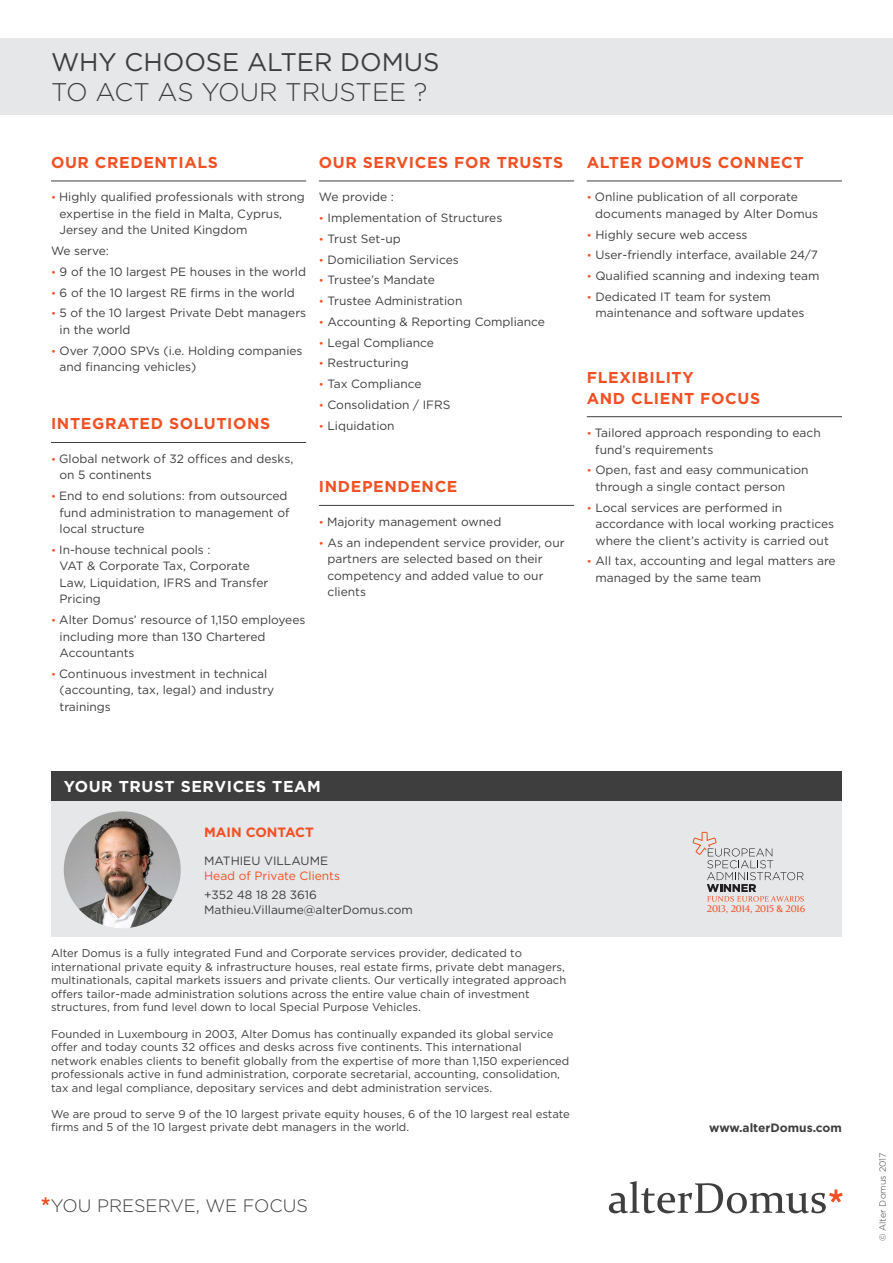
<style>
.page{position:relative;width:893px;height:1263px;background:#fff}
.page>*{position:absolute;margin:0;border:0;box-sizing:border-box;transform-origin:0 0}
.FS_BP_Headline{font:25.5px/30px "Gotham";color:#3e3e3f}
.t1{font:300 18px "Gotham";color:#3e3e3f}
.FS_BP_Body_Text_Head{font:700 15.75px/21px "Gotham";letter-spacing:.04em;color:#f05024}
.t2{font:700 15.75px "Gotham";letter-spacing:.04em;color:#fff}
.t3{font:700 13.5px "Gotham";color:#f05024}
.FS_BP_Body_Text_Bull{font:12px/16.5px "Gotham";color:#3e3e3f}
.t4{font:12px "Gotham";color:#f05024}
.t5{font:700 12px "Gotham";color:#3e3e3f}
.t6{font:11.25px/13.5px "Gotham";color:#3e3e3f}
.t7{font:9.6px "Constantia";color:#f05024}
.t8{font:300 9px "Gotham";color:#3e3e3f}
.s1{font-weight:300}
.s2{font-size:10.5px;color:#f05026}
</style>
<div class="page">
<svg style="left:609px;top:1181px;width:234px;height:32px"></svg>
<div style="left:0;top:38px;width:893px;height:77px;background:#e6e7e9"></div>
<svg style="left:41px;top:1197px;width:9px;height:8px"></svg>
<hr style="left:51px;top:181px;width:255px;height:1px;background:#3e3e3f">
<hr style="left:51px;top:442px;width:255px;height:1px;background:#3e3e3f">
<hr style="left:587px;top:181px;width:255px;height:1px;background:#3e3e3f">
<hr style="left:587px;top:416px;width:255px;height:1px;background:#3e3e3f">
<hr style="left:319px;top:181px;width:255px;height:1px;background:#3e3e3f">
<hr style="left:319px;top:505px;width:255px;height:1px;background:#3e3e3f">
<div style="left:51px;top:800px;width:791px;height:136px;background:#e6e7e9"></div>
<svg style="left:692px;top:832px;width:112px;height:70px"></svg>
<img style="left:64px;top:811px;width:117px;height:117px;border-radius:58px">
<div style="left:51px;top:771px;width:791px;height:29px;background:#3e3e3f"></div>
<p class="FS_BP_Headline" style="left:51px;top:47px;width:390px">WHY CHOOSE ALTER DOMUS<br><span class="s1">TO ACT AS YOUR TRUSTEE ?</span></p>
<p class="FS_BP_Body_Text_Head" style="left:51px;top:152px;width:168px">OUR CREDENTIALS</p>
<p class="FS_BP_Body_Text_Bull" style="left:60px;top:189px;width:247px;text-indent:-9px"><span class="s2">•</span> Highly qualified professionals with strong expertise in the field in Malta, Cyprus,<br>Jersey and the United Kingdom</p>
<p class="FS_BP_Body_Text_Bull" style="left:51px;top:242px;width:59px">We serve:</p>
<p class="FS_BP_Body_Text_Bull" style="left:51px;top:263px;width:256px"><span class="s2">•</span> 9 of the 10 largest PE houses in the world</p>
<p class="FS_BP_Body_Text_Bull" style="left:51px;top:284px;width:245px"><span class="s2">•</span> 6 of the 10 largest RE firms in the world</p>
<p class="FS_BP_Body_Text_Bull" style="left:60px;top:305px;width:248px;text-indent:-9px"><span class="s2">•</span> 5 of the 10 largest Private Debt managers in the world</p>
<p class="FS_BP_Body_Text_Bull" style="left:60px;top:342px;width:244px;text-indent:-9px"><span class="s2">•</span> Over 7,000 SPVs (i.e. Holding companies and financing vehicles)</p>
<p class="FS_BP_Body_Text_Head" style="left:51px;top:413px;width:221px">INTEGRATED SOLUTIONS</p>
<p class="FS_BP_Body_Text_Bull" style="left:60px;top:450px;width:235px;text-indent:-9px"><span class="s2">•</span> Global network of 32 offices and desks, on 5 continents</p>
<p class="FS_BP_Body_Text_Bull" style="left:60px;top:487px;width:231px;text-indent:-9px"><span class="s2">•</span> End to end solutions: from outsourced fund administration to management of local structure</p>
<p class="FS_BP_Body_Text_Bull" style="left:60px;top:541px;width:210px;text-indent:-9px"><span class="s2">•</span> In-house technical pools :<br>VAT &amp; Corporate Tax, Corporate<br>Law, Liquidation, IFRS and Transfer<br>Pricing</p>
<p class="FS_BP_Body_Text_Bull" style="left:60px;top:611px;width:247px;text-indent:-9px"><span class="s2">•</span> Alter Domus’ resource of 1,150 employees including more than 130 Chartered<br>Accountants</p>
<p class="FS_BP_Body_Text_Bull" style="left:60px;top:665px;width:216px;text-indent:-9px"><span class="s2">•</span> Continuous investment in technical (accounting, tax, legal) and industry trainings</p>
<p class="FS_BP_Body_Text_Head" style="left:319px;top:152px;width:246px">OUR SERVICES FOR TRUSTS</p>
<p class="FS_BP_Body_Text_Bull" style="left:319px;top:189px;width:77px">We provide :</p>
<p class="FS_BP_Body_Text_Bull" style="left:319px;top:209px;width:185px"><span class="s2">•</span> Implementation of Structures</p>
<p class="FS_BP_Body_Text_Bull" style="left:319px;top:230px;width:83px"><span class="s2">•</span> Trust Set-up</p>
<p class="FS_BP_Body_Text_Bull" style="left:319px;top:251px;width:141px"><span class="s2">•</span> Domiciliation Services</p>
<p class="FS_BP_Body_Text_Bull" style="left:319px;top:272px;width:117px"><span class="s2">•</span> Trustee’s Mandate</p>
<p class="FS_BP_Body_Text_Bull" style="left:319px;top:292px;width:145px"><span class="s2">•</span> Trustee Administration</p>
<p class="FS_BP_Body_Text_Bull" style="left:319px;top:313px;width:228px"><span class="s2">•</span> Accounting &amp; Reporting Compliance</p>
<p class="FS_BP_Body_Text_Bull" style="left:319px;top:334px;width:116px"><span class="s2">•</span> Legal Compliance</p>
<p class="FS_BP_Body_Text_Bull" style="left:319px;top:355px;width:91px"><span class="s2">•</span> Restructuring</p>
<p class="FS_BP_Body_Text_Bull" style="left:319px;top:376px;width:104px"><span class="s2">•</span> Tax Compliance</p>
<p class="FS_BP_Body_Text_Bull" style="left:319px;top:396px;width:133px"><span class="s2">•</span> Consolidation / IFRS</p>
<p class="FS_BP_Body_Text_Bull" style="left:319px;top:417px;width:77px"><span class="s2">•</span> Liquidation</p>
<p class="FS_BP_Body_Text_Head" style="left:319px;top:476px;width:140px">INDEPENDENCE</p>
<p class="FS_BP_Body_Text_Bull" style="left:319px;top:513px;width:184px"><span class="s2">•</span> Majority management owned</p>
<p class="FS_BP_Body_Text_Bull" style="left:328px;top:534px;width:239px;text-indent:-9px"><span class="s2">•</span> As an independent service provider, our partners are selected based on their competency and added value to our clients</p>
<p class="FS_BP_Body_Text_Head" style="left:587px;top:152px;width:218px">ALTER DOMUS CONNECT</p>
<p class="FS_BP_Body_Text_Bull" style="left:595px;top:189px;width:224px;text-indent:-9px"><span class="s2">•</span> Online publication of all corporate documents managed by Alter Domus</p>
<p class="FS_BP_Body_Text_Bull" style="left:587px;top:226px;width:162px"><span class="s2">•</span> Highly secure web access</p>
<p class="FS_BP_Body_Text_Bull" style="left:587px;top:247px;width:233px"><span class="s2">•</span> User-friendly interface, available 24/7</p>
<p class="FS_BP_Body_Text_Bull" style="left:587px;top:267px;width:234px"><span class="s2">•</span> Qualified scanning and indexing team</p>
<p class="FS_BP_Body_Text_Bull" style="left:595px;top:288px;width:210px;text-indent:-9px"><span class="s2">•</span> Dedicated IT team for system maintenance and software updates</p>
<p class="FS_BP_Body_Text_Head" style="left:587px;top:366px;width:175px">FLEXIBILITY<br>AND CLIENT FOCUS</p>
<p class="FS_BP_Body_Text_Bull" style="left:595px;top:424px;width:227px;text-indent:-9px"><span class="s2">•</span> Tailored approach responding to each fund’s requirements</p>
<p class="FS_BP_Body_Text_Bull" style="left:595px;top:462px;width:215px;text-indent:-9px"><span class="s2">•</span> Open, fast and easy communication through a single contact person</p>
<p class="FS_BP_Body_Text_Bull" style="left:595px;top:499px;width:240px;text-indent:-9px"><span class="s2">•</span> Local services are performed in accordance with local working practices where the client’s activity is carried out</p>
<p class="FS_BP_Body_Text_Bull" style="left:595px;top:553px;width:242px;text-indent:-9px"><span class="s2">•</span> All tax, accounting and legal matters are managed by the same team</p>
<p class="t2" style="left:64px;top:777px;width:259px">YOUR TRUST SERVICES TEAM</p>
<p class="t3" style="left:204px;top:824px;width:111px">MAIN CONTACT</p>
<p class="FS_BP_Body_Text_Bull" style="left:204px;top:852px;width:126px">MATHIEU VILLAUME</p>
<p class="t4" style="left:204px;top:868px;width:138px">Head of Private Clients</p>
<p class="FS_BP_Body_Text_Bull" style="left:204px;top:886px;width:114px">+352 48 18 28 3616</p>
<p class="FS_BP_Body_Text_Bull" style="left:204px;top:901px;width:210px">Mathieu.Villaume@alterDomus.com</p>
<p class="t6" style="left:51px;top:946px;width:517px">Alter Domus is a fully integrated Fund and Corporate services provider, dedicated to international private equity &amp; infrastructure houses, real estate firms, private debt managers, multinationals, capital markets issuers and private clients. Our vertically integrated approach offers tailor-made administration solutions across the entire value chain of investment structures, from fund level down to local Special Purpose Vehicles.</p>
<p class="t6" style="left:51px;top:1027px;width:520px">Founded in Luxembourg in 2003, Alter Domus has continually expanded its global service offer and today counts 32 offices and desks across five continents. This international network enables clients to benefit globally from the expertise of more than 1,150 experienced professionals active in fund administration, corporate secretarial, accounting, consolidation, tax and legal compliance, depositary services and debt administration services.</p>
<p class="t6" style="left:51px;top:1107px;width:520px">We are proud to serve 9 of the 10 largest private equity houses, 6 of the 10 largest real estate firms and 5 of the 10 largest private debt managers in the world.</p>
<h2 class="t1" style="left:51px;top:1194px;width:259px">YOU PRESERVE, WE FOCUS</h2>
<p class="t7" style="left:707px;top:902px;width:100px">2013, 2014, 2015 &amp; 2016</p>
<p class="t5" style="left:709px;top:1121px;width:134px">www.alterDomus.com</p>
<p class="t8" style="left:877px;top:1241px;width:90px;rotate:-90deg">© Alter Domus 2017</p>
</div>
